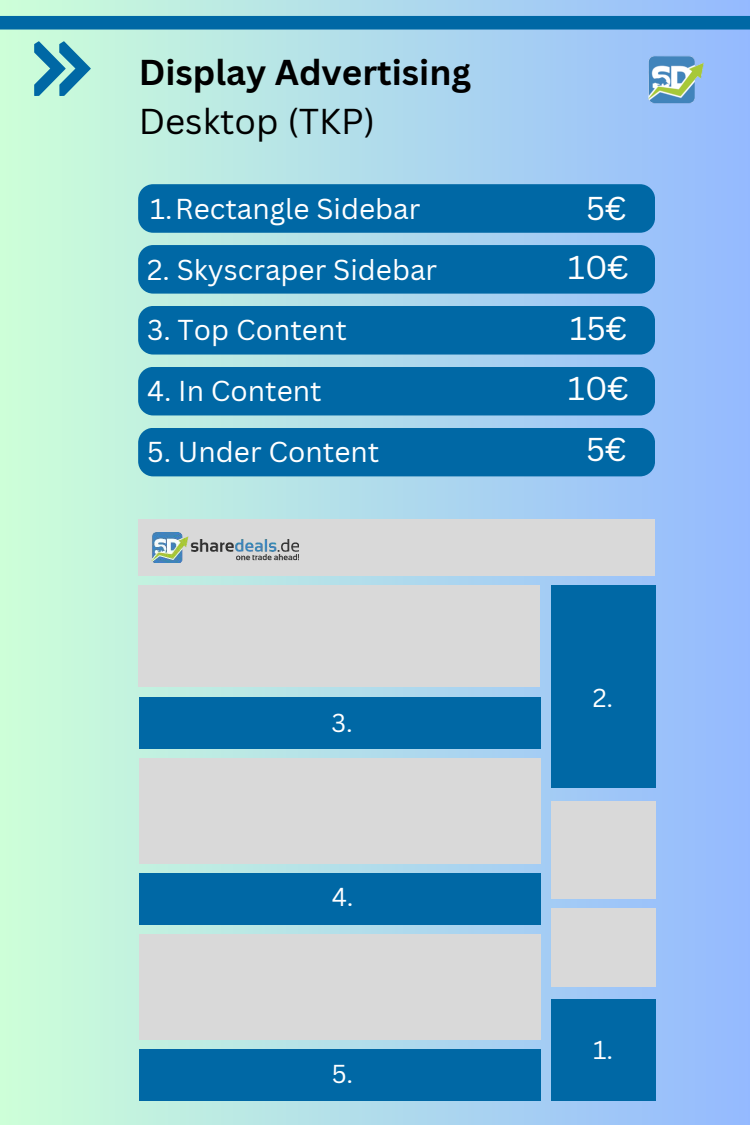
<style>
.page{position:relative;width:750px;height:1125px;background:#fff}
.page>*{position:absolute;margin:0;border:0;box-sizing:border-box;transform-origin:0 0}
.t1{font:700 35px "Canva Sans";color:#000}
.t2{font:35px "Canva Sans";color:#000}
.t3{font:32.1px/60.3px "Canva Sans";color:#fff;text-align:center}
.t4{font:28px "Canva Sans";color:#fff}
.t5{font:25.2px "Canva Sans";color:#fff}
</style>
<div class="page">
<div style="left:0;top:0;width:750px;height:1125px;background:linear-gradient(to right,#cdffd8,#94b9fe)"></div>
<div style="left:0;top:16px;width:750px;height:13px;background:#0068a5"></div>
<svg style="left:34px;top:41px;width:57px;height:55px;background:#6ab5c1"></svg>
<div style="left:138px;top:184px;width:517px;height:49px;background:#0068a5;border-radius:15px"></div>
<div style="left:138px;top:245px;width:517px;height:49px;background:#0068a5;border-radius:15px"></div>
<div style="left:138px;top:306px;width:517px;height:49px;background:#0068a5;border-radius:15px"></div>
<div style="left:138px;top:367px;width:517px;height:48px;background:#0068a5;border-radius:15px"></div>
<div style="left:138px;top:428px;width:517px;height:48px;background:#0068a5;border-radius:15px"></div>
<div style="left:551px;top:999px;width:104px;height:102px;background:#0068a5"></div>
<div style="left:551px;top:586px;width:104px;height:202px;background:#0068a5"></div>
<div style="left:551px;top:802px;width:104px;height:97px;background:#d9d9d9"></div>
<div style="left:139px;top:519px;width:516px;height:57px;background:#d9d9d9"></div>
<img style="left:151px;top:533px;width:147px;height:30px">
<div style="left:139px;top:586px;width:401px;height:101px;background:#d9d9d9"></div>
<div style="left:139px;top:697px;width:401px;height:52px;background:#0068a5"></div>
<div style="left:139px;top:758px;width:401px;height:106px;background:#d9d9d9"></div>
<div style="left:139px;top:873px;width:401px;height:52px;background:#0068a5"></div>
<div style="left:139px;top:934px;width:401px;height:106px;background:#d9d9d9"></div>
<div style="left:139px;top:1049px;width:401px;height:52px;background:#0068a5"></div>
<div style="left:551px;top:909px;width:104px;height:78px;background:#d9d9d9"></div>
<img style="left:647px;top:51px;width:58px;height:58px">
<p class="t1" style="left:139px;top:51px;width:334px">Display Advertising</p>
<p class="t2" style="left:139px;top:100px;width:238px">Desktop (TKP)</p>
<p class="t4" style="left:150px;top:192px;width:272px">1.Rectangle Sidebar</p>
<p class="t4" style="left:147px;top:253px;width:292px">2. Skyscraper Sidebar</p>
<p class="t4" style="left:147px;top:314px;width:201px">3. Top Content</p>
<p class="t4" style="left:147px;top:375px;width:176px">4. In Content</p>
<p class="t4" style="left:147px;top:435px;width:234px">5. Under Content</p>
<p class="t5" style="left:332px;top:708px;width:23px">3.</p>
<p class="t5" style="left:332px;top:882px;width:23px">4.</p>
<p class="t5" style="left:332px;top:1059px;width:23px">5.</p>
<p class="t3" style="left:568px;top:179px;width:63px">5€<br>10€<br>15€<br>10€<br>5€</p>
<p class="t5" style="left:593px;top:683px;width:22px">2.</p>
<p class="t5" style="left:593px;top:1035px;width:22px">1.</p>
</div>
